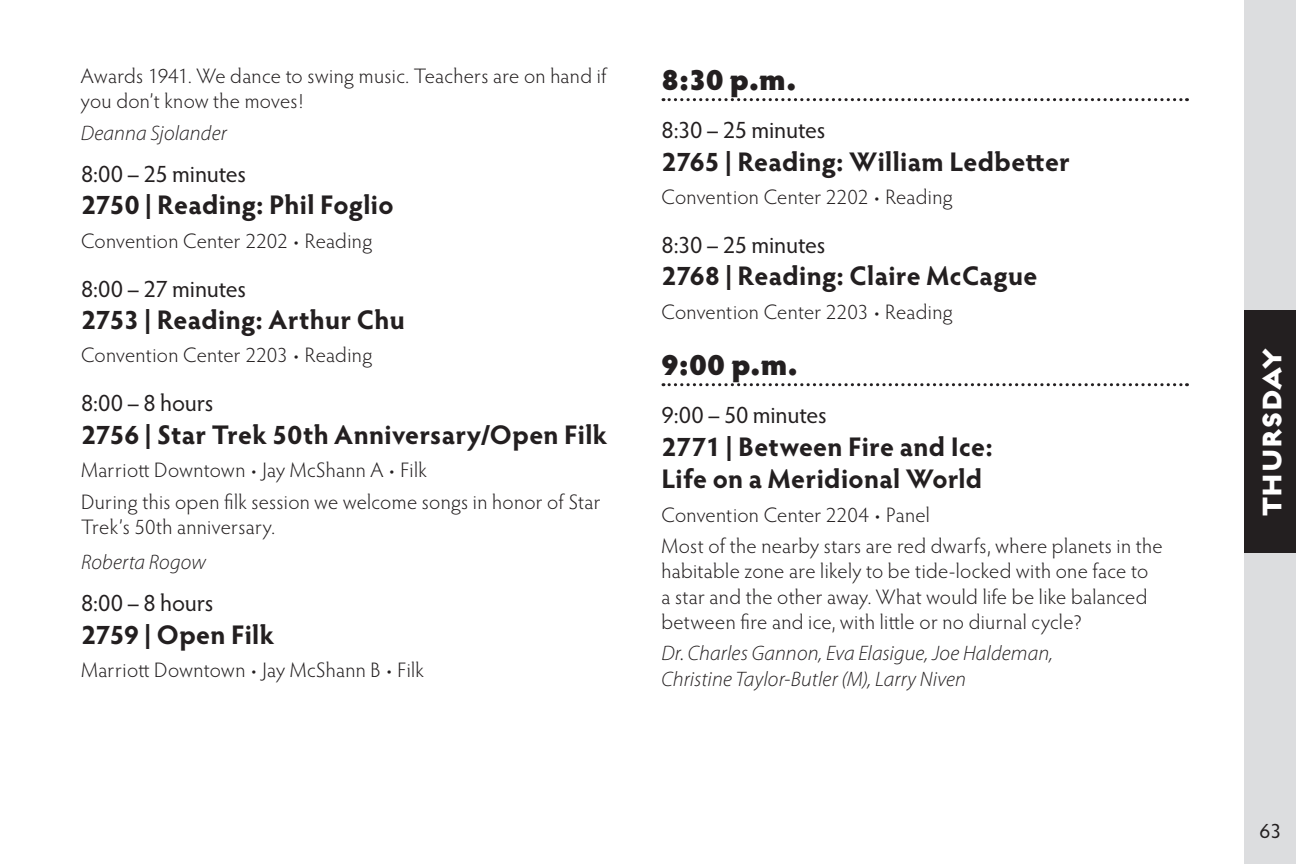
<style>
.page{position:relative;width:1296px;height:864px;background:#fff}
.page>*{position:absolute;margin:0;border:0;box-sizing:border-box;transform-origin:0 0}
.t1{font:900 30px "Hypatia Sans Pro";color:#231f20}
.t2{font:800 30px "Regulator";letter-spacing:.025em;color:#fff}
.t3{font:700 27px/32.4px "Hypatia Sans Pro";letter-spacing:.01em;color:#231f20}
.t4{font:24px "Hypatia Sans Pro";letter-spacing:-.005em;color:#231f20}
.t5{font:300 21px/25.2px "Hypatia Sans Pro";letter-spacing:.015em;color:#231f20}
.t6{font:italic 300 21px/25.2px "Myriad Pro";letter-spacing:.005em;color:#231f20}
.t7{font:21px "Hypatia Sans Pro";color:#231f20}
</style>
<div class="page">
<div style="left:1244px;top:0;width:52px;height:864px;background:#dcdddf"></div>
<div style="left:1244px;top:310px;width:52px;height:244px;background:#231f20"></div>
<svg style="left:663px;top:98px;width:524px;height:3px"></svg>
<svg style="left:663px;top:383px;width:524px;height:3px"></svg>
<p class="t5" style="left:81px;top:63px;width:527px">Awards 1941. We dance to swing music. Teachers are on hand if you don’t know the moves!</p>
<p class="t6" style="left:81px;top:120px;width:147px">Deanna Sjolander</p>
<p class="t4" style="left:81px;top:158px;width:167px">8:00 – 25 minutes</p>
<p class="t3" style="left:81px;top:188px;width:314px">2750 | Reading: Phil Foglio</p>
<p class="t5" style="left:81px;top:228px;width:293px">Convention Center 2202 • Reading</p>
<p class="t4" style="left:81px;top:272px;width:167px">8:00 – 27 minutes</p>
<p class="t3" style="left:81px;top:302px;width:325px">2753 | Reading: Arthur Chu</p>
<p class="t5" style="left:81px;top:342px;width:293px">Convention Center 2203 • Reading</p>
<p class="t4" style="left:81px;top:387px;width:134px">8:00 – 8 hours</p>
<p class="t3" style="left:81px;top:417px;width:528px">2756 | Star Trek 50th Anniversary/Open Filk</p>
<p class="t5" style="left:81px;top:453px;width:521px;line-height:31.8px">Marriott Downtown • Jay McShann A • Filk<br>During this open filk session we welcome songs in honor of Star</p>
<p class="t5" style="left:81px;top:514px;width:195px">Trek’s 50th anniversary.</p>
<p class="t6" style="left:81px;top:549px;width:127px">Roberta Rogow</p>
<p class="t4" style="left:81px;top:587px;width:134px">8:00 – 8 hours</p>
<p class="t3" style="left:81px;top:617px;width:195px">2759 | Open Filk</p>
<p class="t5" style="left:81px;top:657px;width:344px">Marriott Downtown • Jay McShann B • Filk</p>
<h1 class="t1" style="left:662px;top:57px;width:136px">8:30 p.m.</h1>
<p class="t4" style="left:662px;top:114px;width:165px">8:30 – 25 minutes</p>
<p class="t3" style="left:662px;top:144px;width:410px">2765 | Reading: William Ledbetter</p>
<p class="t5" style="left:662px;top:184px;width:293px">Convention Center 2202 • Reading</p>
<p class="t4" style="left:662px;top:229px;width:165px">8:30 – 25 minutes</p>
<p class="t3" style="left:662px;top:258px;width:378px">2768 | Reading: Claire McCague</p>
<p class="t5" style="left:662px;top:298px;width:293px">Convention Center 2203 • Reading</p>
<h1 class="t1" style="left:662px;top:342px;width:138px">9:00 p.m.</h1>
<p class="t4" style="left:662px;top:399px;width:167px">9:00 – 50 minutes</p>
<p class="t3" style="left:662px;top:429px;width:333px">2771 | Between Fire and Ice:<br>Life on a Meridional World</p>
<p class="t5" style="left:662px;top:498px;width:503px;line-height:31.8px">Convention Center 2204 • Panel<br>Most of the nearby stars are red dwarfs, where planets in the</p>
<p class="t5" style="left:662px;top:558px;width:488px;text-align:justify">habitable zone are likely to be tide-locked with one face to a star and the other away. What would life be like balanced between fire and ice, with little or no diurnal cycle?</p>
<p class="t6" style="left:662px;top:641px;width:393px">Dr. Charles Gannon, Eva Elasigue, Joe Haldeman,<br>Christine Taylor-Butler (M), Larry Niven</p>
<h1 class="t2" style="left:1256px;top:516px;width:169px;rotate:-90deg">THURSDAY</h1>
<p class="t7" style="left:1259px;top:817px;width:23px">63</p>
</div>
